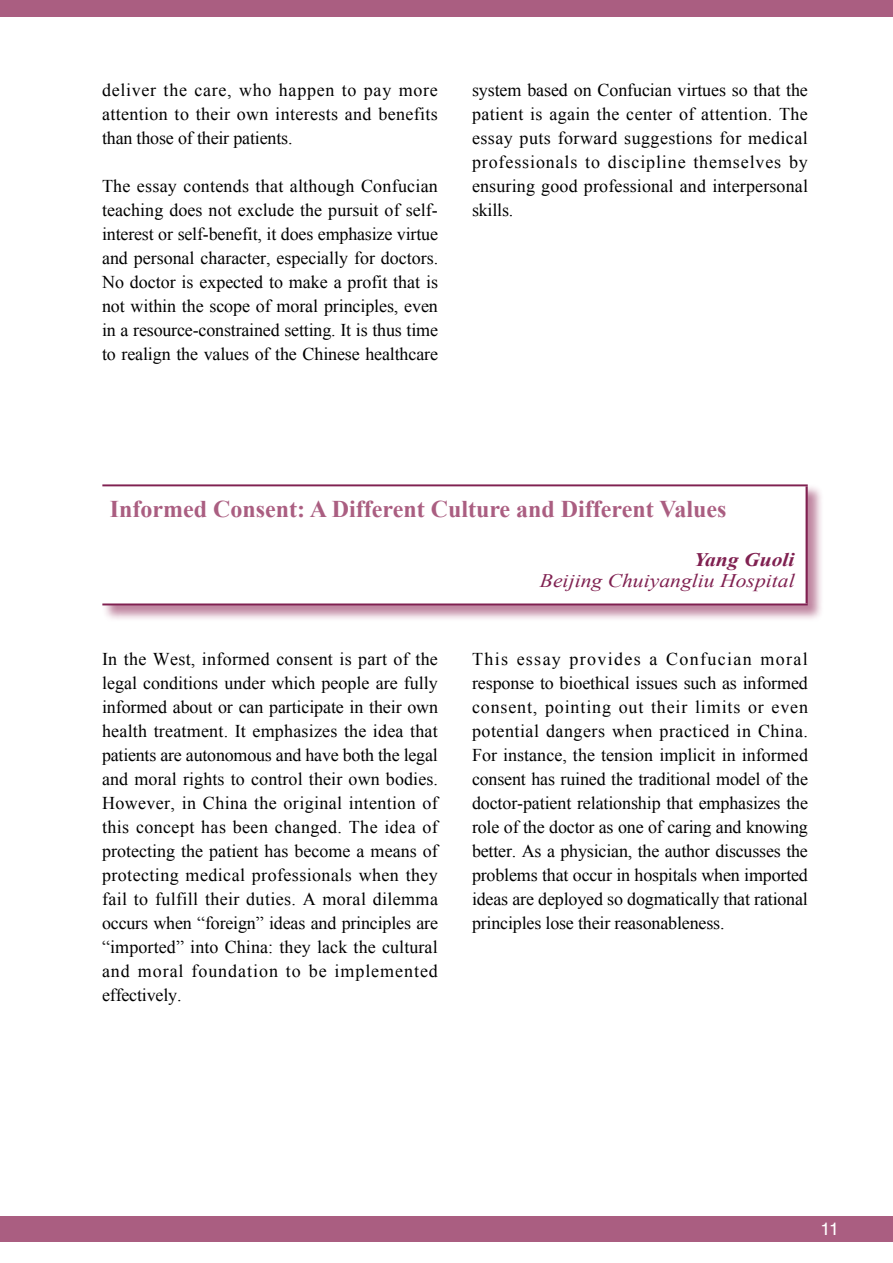
<style>
.page{position:relative;width:893px;height:1263px;background:#fff}
.page>*{position:absolute;margin:0;border:0;box-sizing:border-box;transform-origin:0 0}
.t1{font:700 24px "Times New Roman";color:#aa5e81}
.t2{font:italic 19.2px "Times New Roman";color:#802151;scale:1.13 1}
.t3{font:italic 700 19.2px "Times New Roman";color:#802151;scale:1.13 1}
.t4{font:18px/24px "Times New Roman";letter-spacing:-.01em;color:#000;text-align:justify}
.t5{font:18px "Helvetica";color:#fff}
</style>
<div class="page">
<div style="left:0;top:0;width:893px;height:17px;background:#aa5e81"></div>
<div style="left:0;top:1216px;width:893px;height:26px;background:#aa5e81"></div>
<div style="left:102px;top:484px;width:721px;height:137px;background:#aa5e81;opacity:.75"></div>
<div style="left:102px;top:485px;width:705px;height:119px;background:#fff"></div>
<hr style="left:102px;top:484px;width:706px;height:2px;background:#802151">
<hr style="left:102px;top:603px;width:706px;height:2px;background:#802151">
<hr style="left:805px;top:486px;width:3px;height:117px;background:#802151">
<p class="t4" style="left:102px;top:77px;width:337px">deliver the care, who happen to pay more attention to their own interests and benefits than those of their patients.</p>
<p class="t4" style="left:102px;top:173px;width:338px">The essay contends that although Confucian teaching does not exclude the pursuit of self&shy;interest or self-benefit, it does emphasize virtue and personal character, especially for doctors.<br>No doctor is expected to make a profit that is not within the scope of moral principles, even in a resource-constrained setting. It is thus time to realign the values of the Chinese healthcare</p>
<p class="t4" style="left:472px;top:77px;width:338px">system based on Confucian virtues so that the patient is again the center of attention. The essay puts forward suggestions for medical professionals to discipline themselves by ensuring good professional and interpersonal skills.</p>
<h1 class="t1" style="left:110px;top:492px;width:618px">Informed Consent: A Different Culture and Different Values</h1>
<p class="t3" style="left:694px;top:546px;width:91px">Yang Guoli</p>
<p class="t2" style="left:540px;top:568px;width:227px">Beijing Chuiyangliu Hospital</p>
<p class="t4" style="left:102px;top:647px;width:338px">In the West, informed consent is part of the legal conditions under which people are fully informed about or can participate in their own health treatment. It emphasizes the idea that patients are autonomous and have both the legal and moral rights to control their own bodies.<br>However, in China the original intention of this concept has been changed. The idea of protecting the patient has become a means of protecting medical professionals when they fail to fulfill their duties. A moral dilemma occurs when “foreign” ideas and principles are “imported” into China: they lack the cultural and moral foundation to be implemented effectively.</p>
<p class="t4" style="left:472px;top:647px;width:338px">This essay provides a Confucian moral response to bioethical issues such as informed consent, pointing out their limits or even potential dangers when practiced in China.<br>For instance, the tension implicit in informed consent has ruined the traditional model of the doctor-patient relationship that emphasizes the role of the doctor as one of caring and knowing better. As a physician, the author discusses the problems that occur in hospitals when imported ideas are deployed so dogmatically that rational principles lose their reasonableness.</p>
<p class="t5" style="left:820px;top:1215px;width:20px">11</p>
</div>
